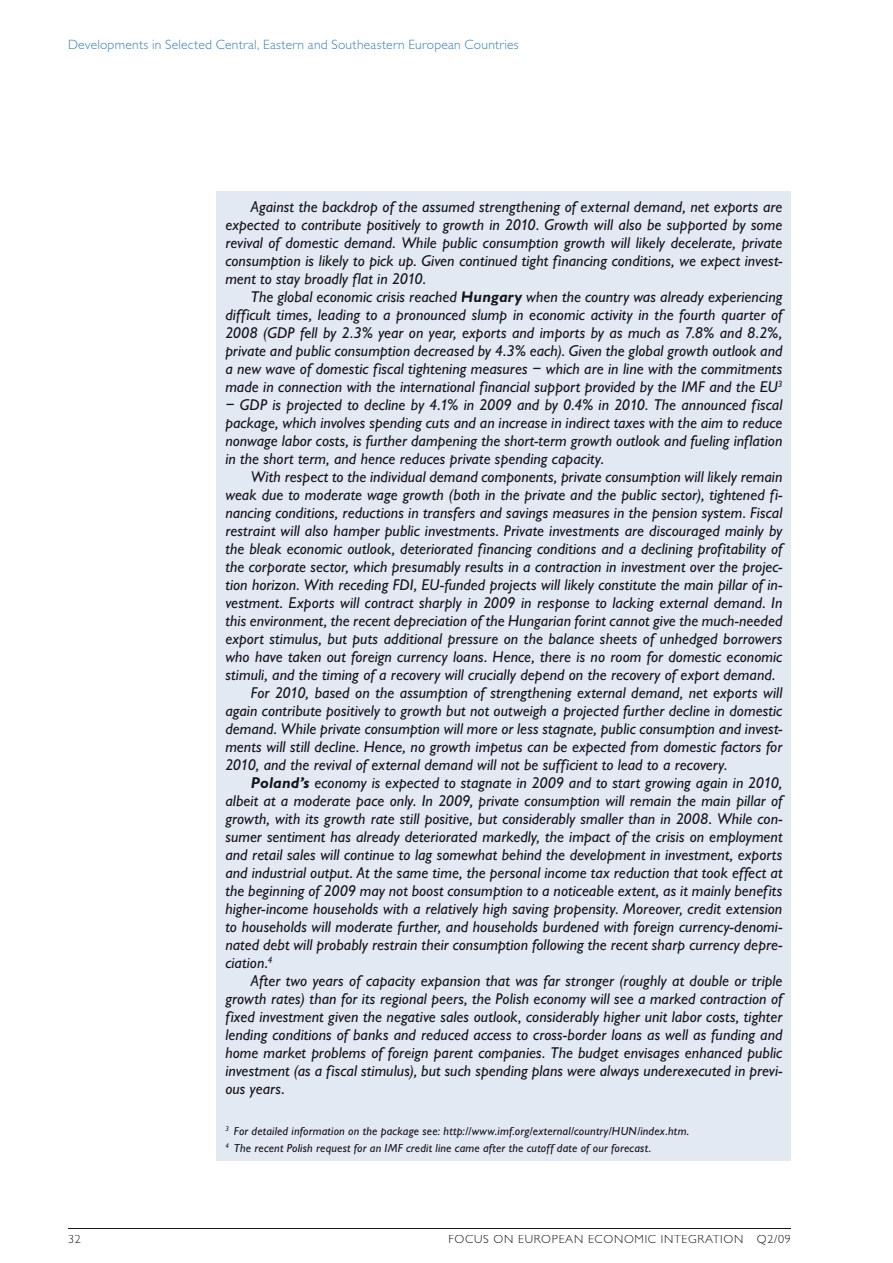
<style>
.page{position:relative;width:893px;height:1263px;background:#fff}
.page>*{position:absolute;margin:0;border:0;box-sizing:border-box;transform-origin:0 0}
.t1{font:italic 15.75px/18px "Gill Alternate One";letter-spacing:.005em;color:#16141b;text-align:justify}
.t2{font:300 13.5px "Gill Alternate One";letter-spacing:.02em;color:#3f80b0}
.t3{font:italic 12px/17px "Gill Alternate One";letter-spacing:.015em;color:#16141b}
.t4{font:300 12px "Gill Alternate One";letter-spacing:.06em;color:#1a171b}
.s1{font-weight:700}
</style>
<div class="page">
<hr style="left:68px;top:1228px;width:723px;height:1px;background:#1a171b">
<div style="left:217px;top:191px;width:574px;height:970px;background:#e3e9f2"></div>
<p class="t2" style="left:68px;top:37px;width:452px">Developments in Selected Central, Eastern and Southeastern European Countries</p>
<p class="t1" style="left:225px;top:198px;width:559px;text-indent:26px">Against the backdrop of the assumed strengthening of external demand, net exports are expected to contribute positively to growth in 2010. Growth will also be supported by some revival of domestic demand. While public consumption growth will likely decelerate, private consumption is likely to pick up. Given continued tight financing conditions, we expect invest&shy;ment to stay broadly flat in 2010.</p>
<p class="t1" style="left:225px;top:288px;width:559px;text-indent:26px">The global economic crisis reached <span class="s1">Hungary</span> when the country was already experiencing difficult times, leading to a pronounced slump in economic activity in the fourth quarter of 2008 (GDP fell by 2.3% year on year, exports and imports by as much as 7.8% and 8.2%, private and public consumption decreased by 4.3% each). Given the global growth outlook and a new wave of domestic fiscal tightening measures – which are in line with the commitments made in connection with the international financial support provided by the IMF and the EU<sup>3</sup></p>
<p class="t1" style="left:225px;top:396px;width:559px">– GDP is projected to decline by 4.1% in 2009 and by 0.4% in 2010. The announced fiscal package, which involves spending cuts and an increase in indirect taxes with the aim to reduce nonwage labor costs, is further dampening the short-term growth outlook and fueling inflation in the short term, and hence reduces private spending capacity.</p>
<p class="t1" style="left:251px;top:468px;width:533px">With respect to the individual demand components, private consumption will likely remain</p>
<p class="t1" style="left:225px;top:486px;width:559px">weak due to moderate wage growth (both in the private and the public sector), tightened fi-</p>
<p class="t1" style="left:225px;top:504px;width:558px">nancing conditions, reductions in transfers and savings measures in the pension system. Fiscal</p>
<p class="t1" style="left:225px;top:522px;width:558px">restraint will also hamper public investments. Private investments are discouraged mainly by</p>
<p class="t1" style="left:225px;top:540px;width:559px">the bleak economic outlook, deteriorated financing conditions and a declining profitability of</p>
<p class="t1" style="left:225px;top:558px;width:559px">the corporate sector, which presumably results in a contraction in investment over the projec-</p>
<p class="t1" style="left:225px;top:576px;width:558px">tion horizon. With receding FDI, EU-funded projects will likely constitute the main pillar of in-</p>
<p class="t1" style="left:225px;top:594px;width:558px">vestment. Exports will contract sharply in 2009 in response to lacking external demand. In</p>
<p class="t1" style="left:225px;top:612px;width:558px">this environment, the recent depreciation of the Hungarian forint cannot give the much-needed</p>
<p class="t1" style="left:225px;top:630px;width:558px">export stimulus, but puts additional pressure on the balance sheets of unhedged borrowers</p>
<p class="t1" style="left:225px;top:648px;width:558px">who have taken out foreign currency loans. Hence, there is no room for domestic economic</p>
<p class="t1" style="left:225px;top:666px;width:551px">stimuli, and the timing of a recovery will crucially depend on the recovery of export demand.</p>
<p class="t1" style="left:251px;top:684px;width:533px">For 2010, based on the assumption of strengthening external demand, net exports will</p>
<p class="t1" style="left:225px;top:702px;width:558px">again contribute positively to growth but not outweigh a projected further decline in domestic</p>
<p class="t1" style="left:225px;top:720px;width:558px">demand. While private consumption will more or less stagnate, public consumption and invest-</p>
<p class="t1" style="left:225px;top:738px;width:558px">ments will still decline. Hence, no growth impetus can be expected from domestic factors for</p>
<p class="t1" style="left:225px;top:756px;width:503px">2010, and the revival of external demand will not be sufficient to lead to a recovery.</p>
<p class="t1" style="left:251px;top:774px;width:533px"><span class="s1">Poland’s</span> economy is expected to stagnate in 2009 and to start growing again in 2010,</p>
<p class="t1" style="left:225px;top:792px;width:559px">albeit at a moderate pace only. In 2009, private consumption will remain the main pillar of</p>
<p class="t1" style="left:225px;top:810px;width:559px">growth, with its growth rate still positive, but considerably smaller than in 2008. While con-</p>
<p class="t1" style="left:225px;top:828px;width:559px">sumer sentiment has already deteriorated markedly, the impact of the crisis on employment</p>
<p class="t1" style="left:225px;top:846px;width:558px">and retail sales will continue to lag somewhat behind the development in investment, exports</p>
<p class="t1" style="left:225px;top:864px;width:559px">and industrial output. At the same time, the personal income tax reduction that took effect at</p>
<p class="t1" style="left:225px;top:882px;width:558px">the beginning of 2009 may not boost consumption to a noticeable extent, as it mainly benefits</p>
<p class="t1" style="left:225px;top:900px;width:558px">higher-income households with a relatively high saving propensity. Moreover, credit extension</p>
<p class="t1" style="left:225px;top:918px;width:558px">to households will moderate further, and households burdened with foreign currency-denomi-</p>
<p class="t1" style="left:225px;top:936px;width:559px">nated debt will probably restrain their consumption following the recent sharp currency depre-</p>
<p class="t1" style="left:225px;top:954px;width:48px">ciation.<sup>4</sup></p>
<p class="t1" style="left:251px;top:972px;width:533px">After two years of capacity expansion that was far stronger (roughly at double or triple</p>
<p class="t1" style="left:225px;top:990px;width:558px">growth rates) than for its regional peers, the Polish economy will see a marked contraction of</p>
<p class="t1" style="left:225px;top:1008px;width:558px">fixed investment given the negative sales outlook, considerably higher unit labor costs, tighter</p>
<p class="t1" style="left:225px;top:1026px;width:559px">lending conditions of banks and reduced access to cross-border loans as well as funding and</p>
<p class="t1" style="left:225px;top:1044px;width:558px">home market problems of foreign parent companies. The budget envisages enhanced public</p>
<p class="t1" style="left:225px;top:1062px;width:559px">investment (as a fiscal stimulus), but such spending plans were always underexecuted in previ-</p>
<p class="t1" style="left:225px;top:1080px;width:61px">ous years.</p>
<p class="t3" style="left:225px;top:1123px;width:465px"><sup>3</sup> For detailed information on the package see: http://www.imf.org/external/country/HUN/index.htm.<br><sup>4</sup> The recent Polish request for an IMF credit line came after the cutoff date of our forecast.</p>
<p class="t4" style="left:68px;top:1232px;width:14px">32</p>
<p class="t4" style="left:449px;top:1232px;width:344px">FOCUS ON EUROPEAN ECONOMIC INTEGRATION Q2/09</p>
</div>
